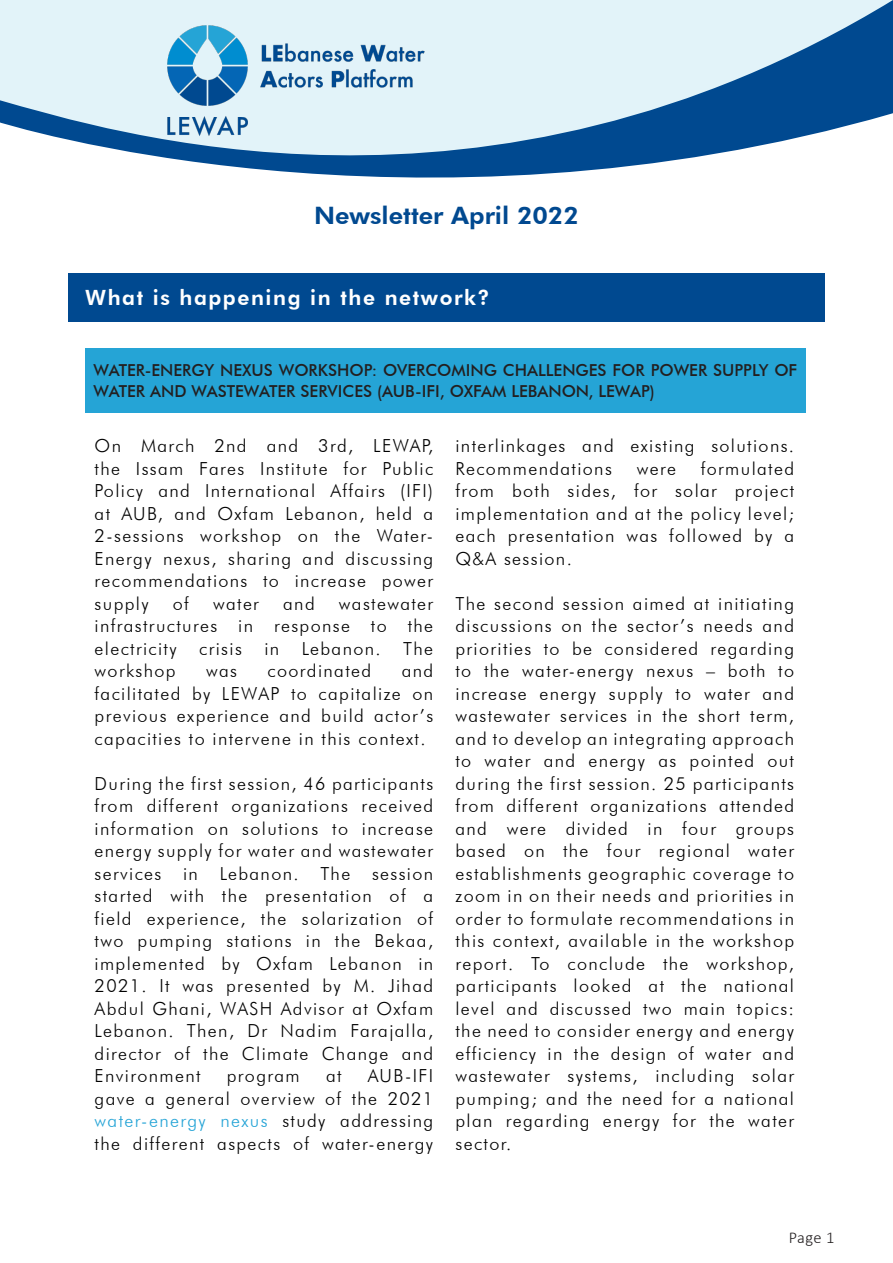
<style>
.page{position:relative;width:893px;height:1263px;background:#fff}
.page>*{position:absolute;margin:0;border:0;box-sizing:border-box;transform-origin:0 0}
.t1{font:800 24px "Futura BT";color:#014990;scale:1.05 1}
.t2{font:800 21px "Futura BT";letter-spacing:.075em;color:#fff}
.t3{font:300 18px/22.5px "Futura BT";letter-spacing:.075em;color:#000;text-align:justify}
.t4{font:500 16.5px/21px "Futura BT";color:#231f20}
.t5{font:300 16.5px "Calibri";color:#231f20}
.s1{color:#25a4d6}
</style>
<div class="page">
<svg style="left:0;top:0;width:893px;height:178px;background:#a3c2db"></svg>
<img style="left:153px;top:19px;width:285px;height:123px">
<div style="left:68px;top:273px;width:757px;height:48px;background:#004990"></div>
<div style="left:85px;top:348px;width:721px;height:65px;background:#25a4d6"></div>
<p class="t1" style="left:314px;top:201px;width:254px">Newsletter April 2022</p>
<p class="t2" style="left:85px;top:285px;width:406px">What is happening in the network?</p>
<p class="t4" style="left:94px;top:360px;width:705px">WATER-ENERGY NEXUS WORKSHOP: OVERCOMING CHALLENGES FOR POWER SUPPLY OF<br>WATER AND WASTEWATER SERVICES (AUB-IFI, OXFAM LEBANON, LEWAP)</p>
<p class="t3" style="left:95px;top:434px;width:340px">On March 2nd and 3rd, LEWAP, the Issam Fares Institute for Public Policy and International Affairs (IFI) at AUB, and Oxfam Lebanon, held a 2-sessions workshop on the Water-Energy nexus, sharing and discussing recommendations to increase power supply</p>
<p class="t3" style="left:455px;top:434px;width:340px">interlinkages and existing solutions.<br>Recommendations</p>
<p class="t3" style="left:455px;top:457px;width:340px;text-indent:245px">formulated from both sides, for solar project implementation and at the policy level; each presentation was followed by a Q&amp;A session.</p>
<p class="t3" style="left:455px;top:592px;width:340px">The second session aimed at initiating discussions on the sector’s needs and priorities to be considered regarding to the water-energy nexus – both to increase energy supply to water and wastewater services in the short term, and to develop an integrating approach to water and energy as pointed out during the first session. 25 participants from different organizations attended and were divided in four groups based on the four regional water establishments geographic coverage to zoom in on their needs and priorities in order to formulate recommendations in this context, available in the workshop report. To conclude the workshop, participants looked at the national level and discussed two main topics: the need to consider energy and energy efficiency in the design of water and wastewater systems, including solar pumping; and the need for a national plan regarding energy for the water sector.</p>
<p class="t3" style="left:637px;top:457px;width:41px">were</p>
<p class="t3" style="left:173px;top:592px;width:18px">of</p>
<p class="t3" style="left:213px;top:592px;width:47px">water</p>
<p class="t3" style="left:283px;top:592px;width:33px">and</p>
<p class="t3" style="left:95px;top:592px;width:340px;text-indent:244px">wastewater infrastructures in response to the electricity</p>
<p class="t3" style="left:199px;top:637px;width:44px">crisis</p>
<p class="t3" style="left:264px;top:637px;width:16px">in</p>
<p class="t3" style="left:302px;top:637px;width:80px">Lebanon.</p>
<p class="t3" style="left:403px;top:637px;width:31px">The</p>
<p class="t3" style="left:95px;top:659px;width:340px;text-indent:307px">and facilitated by LEWAP to capitalize on previous experience and build actor’s capacities to intervene in this context.</p>
<p class="t3" style="left:95px;top:772px;width:340px">During the first session, 46 participants from different organizations received information on solutions to increase energy supply for water and wastewater services in Lebanon. The session started with the presentation of a field experience, the solarization of two pumping stations in the Bekaa, implemented by Oxfam Lebanon in 2021. It was presented by M. Jihad Abdul Ghani, WASH Advisor at Oxfam Lebanon. Then, Dr Nadim Farajalla, director of the Climate Change and Environment</p>
<p class="t3" style="left:95px;top:659px;width:83px">workshop</p>
<p class="t3" style="left:206px;top:659px;width:32px">was</p>
<p class="t3" style="left:268px;top:659px;width:105px">coordinated</p>
<p class="t3" style="left:95px;top:1064px;width:340px;text-indent:273px">AUB-IFI gave a general overview of the 2021 <span class="s1">water-energy nexus</span> study addressing the different aspects of water-energy</p>
<p class="t3" style="left:227px;top:1064px;width:74px">program</p>
<p class="t3" style="left:326px;top:1064px;width:17px">at</p>
<p class="t5" style="left:789px;top:1227px;width:47px">Page 1</p>
</div>
